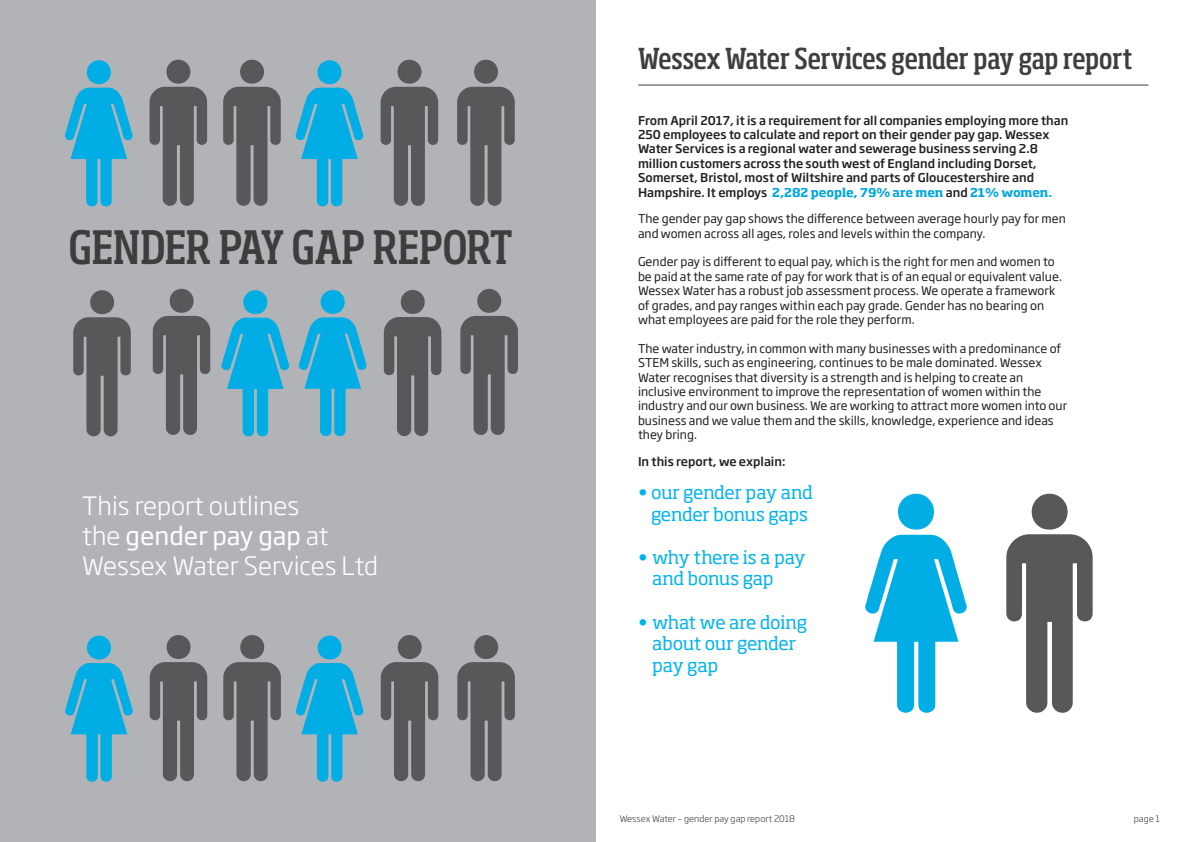
<style>
.page{position:relative;width:1191px;height:842px;background:#fff}
.page>*{position:absolute;margin:0;border:0;box-sizing:border-box;transform-origin:0 0}
.t1{font:500 condensed 45.4px "Soho Std";color:#3e3d3e}
.t2{font:500 condensed 28.5px "Soho Pro";letter-spacing:-.005em;color:#3e3e3f}
.t3{font:300 25px/30px "Soho Gothic Pro";color:#fff}
.t4{font:18px/21.6px "Soho Pro";letter-spacing:-.02em;color:#00b3ee}
.t5{font:12px/14.4px "Soho Gothic Pro";color:#231f20}
.t6{font:500 12px/14.4px "Soho Gothic Std";color:#231f20}
.t7{font:700 12px "Soho Pro";letter-spacing:-.005em;color:#04a6dd}
.t8{font:300 9px "Soho Gothic Pro";color:#3e3e3f}
.s1{font-weight:400}
.s2{font-family:"Soho Gothic Std";font-weight:500;color:#231f20}
.s3{font-family:"Soho Gothic Pro";color:#00b3ee}
</style>
<div class="page">
<div style="left:0;top:0;width:595px;height:842px;background:#b2b3b7"></div>
<svg style="left:299px;top:290px;width:67px;height:146px"></svg>
<svg style="left:149px;top:60px;width:58px;height:146px"></svg>
<svg style="left:223px;top:60px;width:58px;height:146px"></svg>
<svg style="left:380px;top:60px;width:58px;height:146px"></svg>
<svg style="left:457px;top:60px;width:58px;height:146px"></svg>
<svg style="left:295px;top:60px;width:68px;height:146px"></svg>
<svg style="left:221px;top:290px;width:68px;height:146px"></svg>
<svg style="left:460px;top:289px;width:58px;height:146px"></svg>
<svg style="left:73px;top:290px;width:58px;height:146px"></svg>
<svg style="left:153px;top:289px;width:57px;height:146px"></svg>
<svg style="left:384px;top:290px;width:57px;height:146px"></svg>
<svg style="left:65px;top:60px;width:68px;height:146px"></svg>
<svg style="left:150px;top:635px;width:57px;height:146px"></svg>
<svg style="left:223px;top:635px;width:58px;height:146px"></svg>
<svg style="left:381px;top:635px;width:57px;height:146px"></svg>
<svg style="left:457px;top:635px;width:58px;height:146px"></svg>
<svg style="left:296px;top:636px;width:67px;height:146px"></svg>
<svg style="left:65px;top:636px;width:68px;height:146px"></svg>
<hr style="left:638px;top:85px;width:510px;height:1px;background:#3e3e3f">
<svg style="left:865px;top:494px;width:101px;height:219px"></svg>
<svg style="left:1006px;top:494px;width:86px;height:219px"></svg>
<h1 class="t1" style="left:69px;top:229px;width:445px">GENDER PAY GAP REPORT</h1>
<h3 class="t3" style="left:82px;top:493px;width:297px">This report outlines<br>the <span class="s1">gender pay gap</span> at<br>Wessex Water Services Ltd</h3>
<h2 class="t2" style="left:638px;top:47px;width:496px">Wessex Water Services gender pay gap report</h2>
<p class="t6" style="left:638px;top:114px;width:432px">From April 2017, it is a requirement for all companies employing more than 250 employees to calculate and report on their gender pay gap. Wessex Water Services is a regional water and sewerage business serving 2.8 million customers across the south west of England including Dorset, Somerset, Bristol, most of Wiltshire and parts of Gloucestershire and</p>
<p class="t7" style="left:638px;top:187px;width:415px"><span class="s2">Hampshire. It employs</span> 2,282 people, 79% are men <span class="s2">and</span> 21% women<span class="s3">.</span></p>
<p class="t5" style="left:638px;top:212px;width:429px">The gender pay gap shows the difference between average hourly pay for men and women across all ages, roles and levels within the company.</p>
<p class="t5" style="left:638px;top:256px;width:425px">Gender pay is different to equal pay, which is the right for men and women to be paid at the same rate of pay for work that is of an equal or equivalent value.<br>Wessex Water has a robust job assessment process. We operate a framework of grades, and pay ranges within each pay grade. Gender has no bearing on what employees are paid for the role they perform.</p>
<p class="t5" style="left:638px;top:342px;width:431px">The water industry, in common with many businesses with a predominance of STEM skills, such as engineering, continues to be male dominated. Wessex Water recognises that diversity is a strength and is helping to create an inclusive environment to improve the representation of women within the industry and our own business. We are working to attract more women into our business and we value them and the skills, knowledge, experience and ideas they bring.</p>
<p class="t6" style="left:638px;top:455px;width:149px">In this report, we explain:</p>
<h3 class="t4" style="left:638px;top:483px;width:176px;text-align:center">• our gender pay and gender bonus gaps</h3>
<h3 class="t4" style="left:652px;top:548px;width:155px;text-indent:-14px">• why there is a pay and bonus gap</h3>
<h3 class="t4" style="left:652px;top:613px;width:157px;text-indent:-14px">• what we are doing about our gender pay gap</h3>
<p class="t8" style="left:619px;top:815px;width:177px">Wessex Water – gender pay gap report 2018</p>
<p class="t8" style="left:1134px;top:815px;width:28px">page 1</p>
</div>
